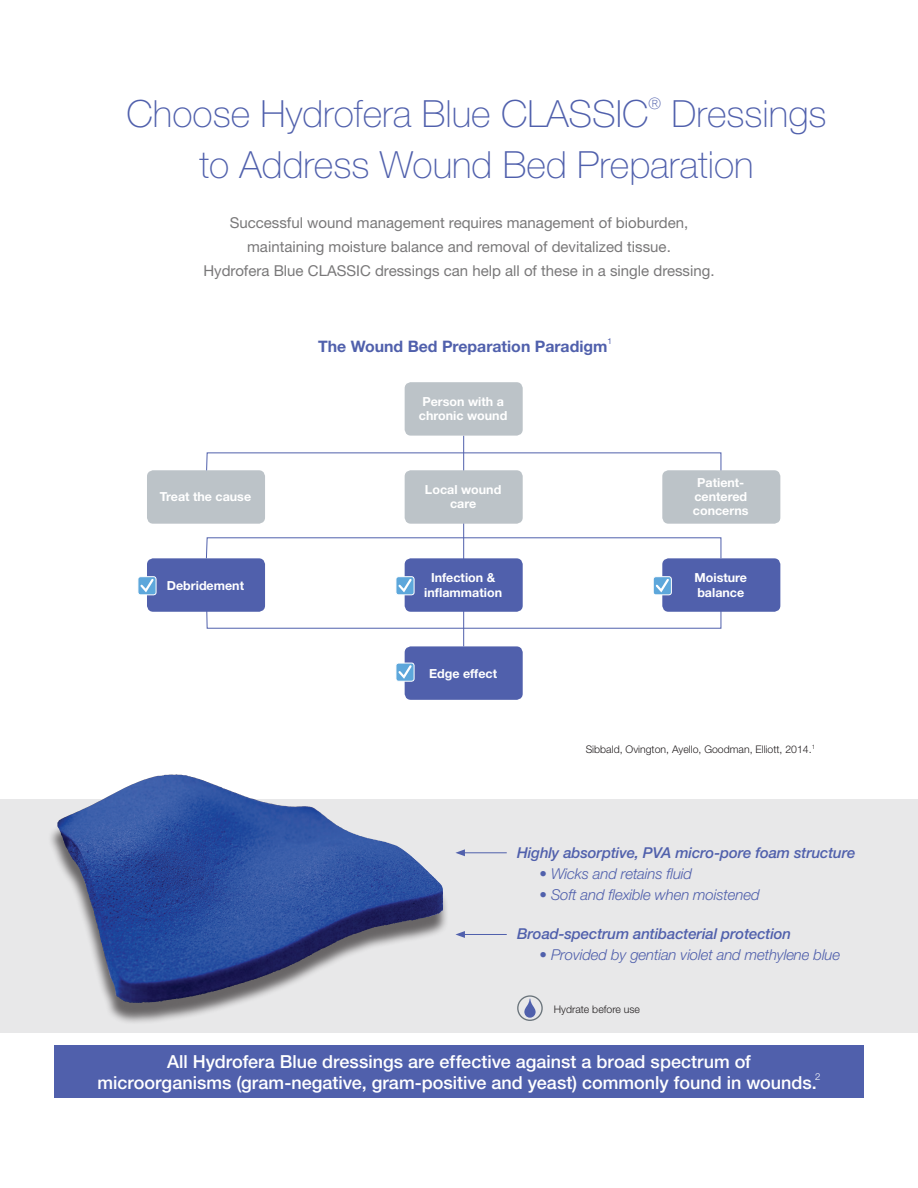
<style>
.page{position:relative;width:918px;height:1188px;background:#fff}
.page>*{position:absolute;margin:0;border:0;box-sizing:border-box;transform-origin:0 0}
.t1{font:100 37.5px/51px "Helvetica Neue LT Std";color:#5060ac}
.t2{font:500 18px/21px "Helvetica Neue LT Std";color:#fff;text-align:center}
.t3{font:700 15.9px "Helvetica Neue LT Std";color:#5060ac}
.t4{font:100 15.75px "Helvetica Neue LT Std";color:#5060ac}
.t5{font:15px/24px "Helvetica Neue LT Std";color:#797879;text-align:center}
.t6{font:italic 300 15px "Helvetica Neue LT Std";letter-spacing:-.01em;color:#5060ac}
.t7{font:italic 500 15px "Helvetica Neue LT Std";letter-spacing:-.01em;color:#5060ac}
.t8{font:700 12.45px/14.1px "Helvetica Neue LT Std";color:#fff;text-align:center}
.t9{font:300 10.5px "Helvetica Neue LT Std";color:#231f20}
.t10{font:300 9.6px "Helvetica Neue LT Std";color:#fff}
.t11{font:8.25px "Helvetica Neue LT Std";color:#5060ac}
</style>
<div class="page">
<div style="left:0;top:800px;width:918px;height:233px;background:#e8e8e9"></div>
<svg style="left:524px;top:998px;width:12px;height:20px"></svg>
<div style="left:517px;top:995px;width:26px;height:26px;border:1px solid #6a747b;border-radius:50%"></div>
<div style="left:48px;top:781px;width:401px;height:245px;background:#231f20;opacity:.65"></div>
<img style="left:57px;top:774px;width:119px;height:121px">
<hr style="left:463px;top:852px;width:44px;height:1px;background:#5060ac">
<svg style="left:455px;top:849px;width:10px;height:7px"></svg>
<hr style="left:463px;top:934px;width:44px;height:1px;background:#5060ac">
<svg style="left:455px;top:931px;width:10px;height:7px"></svg>
<svg style="left:206px;top:452px;width:516px;height:26px"></svg>
<svg style="left:206px;top:537px;width:516px;height:22px"></svg>
<hr style="left:463px;top:436px;width:1px;height:210px;background:#5060ac">
<div style="left:405px;top:382px;width:118px;height:54px;background:#bcc3c8;border-radius:6px"></div>
<div style="left:405px;top:470px;width:118px;height:54px;background:#bcc3c8;border-radius:6px"></div>
<div style="left:662px;top:470px;width:118px;height:54px;background:#bcc3c8;border-radius:6px"></div>
<div style="left:147px;top:470px;width:118px;height:54px;background:#bcc3c8;border-radius:6px"></div>
<div style="left:405px;top:558px;width:118px;height:54px;background:#5060ac;border-radius:6px"></div>
<div style="left:662px;top:558px;width:118px;height:54px;background:#5060ac;border-radius:6px"></div>
<div style="left:147px;top:558px;width:118px;height:54px;background:#5060ac;border-radius:6px"></div>
<div style="left:405px;top:646px;width:118px;height:54px;background:#5060ac;border-radius:6px"></div>
<div style="left:137px;top:576px;width:19px;height:19px;border:1px solid #fff;border-radius:3px"></div>
<svg style="left:138px;top:577px;width:18px;height:17px"></svg>
<div style="left:396px;top:576px;width:19px;height:19px;border:1px solid #fff;border-radius:3px"></div>
<div style="left:396px;top:663px;width:19px;height:19px;border:1px solid #fff;border-radius:3px"></div>
<svg style="left:396px;top:663px;width:18px;height:18px"></svg>
<div style="left:653px;top:576px;width:19px;height:19px;border:1px solid #fff;border-radius:3px"></div>
<svg style="left:206px;top:577px;width:516px;height:52px"></svg>
<div style="left:54px;top:1046px;width:810px;height:52px;background:#5060ac"></div>
<h1 class="t1" style="left:127px;top:88px;width:524px">Choose Hydrofera Blue CLASSIC</h1>
<p class="t4" style="left:649px;top:94px;width:14px">®</p>
<h1 class="t1" style="left:199px;top:88px;width:629px;text-indent:472px">Dressings to Address Wound Bed Preparation</h1>
<p class="t5" style="left:203px;top:211px;width:513px">Successful wound management requires management of bioburden, maintaining moisture balance and removal of devitalized tissue.<br>Hydrofera Blue CLASSIC dressings can help all of these in a single dressing.</p>
<p class="t3" style="left:318px;top:336px;width:291px">The Wound Bed Preparation Paradigm</p>
<p class="t11" style="left:608px;top:336px;width:6px">1</p>
<p class="t8" style="left:160px;top:490px;width:93px">Treat the cause</p>
<p class="t8" style="left:167px;top:578px;width:79px">Debridement</p>
<p class="t8" style="left:419px;top:395px;width:90px;text-align:left">Person with a chronic wound</p>
<p class="t8" style="left:425px;top:483px;width:78px">Local wound care</p>
<p class="t8" style="left:693px;top:476px;width:57px">Patient&shy;centered concerns</p>
<p class="t8" style="left:424px;top:570px;width:79px;line-height:15px">Infection &amp; inflammation</p>
<p class="t8" style="left:695px;top:570px;width:54px;line-height:15px;text-align:left">Moisture balance</p>
<p class="t8" style="left:429px;top:666px;width:70px">Edge effect</p>
<p class="t9" style="left:586px;top:743px;width:231px">Sibbald, Ovington, Ayello, Goodman, Elliott, 2014.<sup>1</sup></p>
<p class="t7" style="left:517px;top:844px;width:340px">Highly absorptive, PVA micro-pore foam structure</p>
<p class="t6" style="left:540px;top:865px;width:154px">• Wicks and retains fluid</p>
<p class="t6" style="left:540px;top:886px;width:221px">• Soft and flexible when moistened</p>
<p class="t7" style="left:517px;top:925px;width:276px">Broad-spectrum antibacterial protection</p>
<p class="t6" style="left:540px;top:946px;width:302px">• Provided by gentian violet and methylene blue</p>
<p class="t9" style="left:554px;top:1003px;width:88px">Hydrate before use</p>
<p class="t2" style="left:97px;top:1051px;width:721px">All Hydrofera Blue dressings are effective against a broad spectrum of microorganisms (gram-negative, gram-positive and yeast) commonly found in wounds.</p>
<p class="t10" style="left:815px;top:1071px;width:7px">2</p>
</div>
